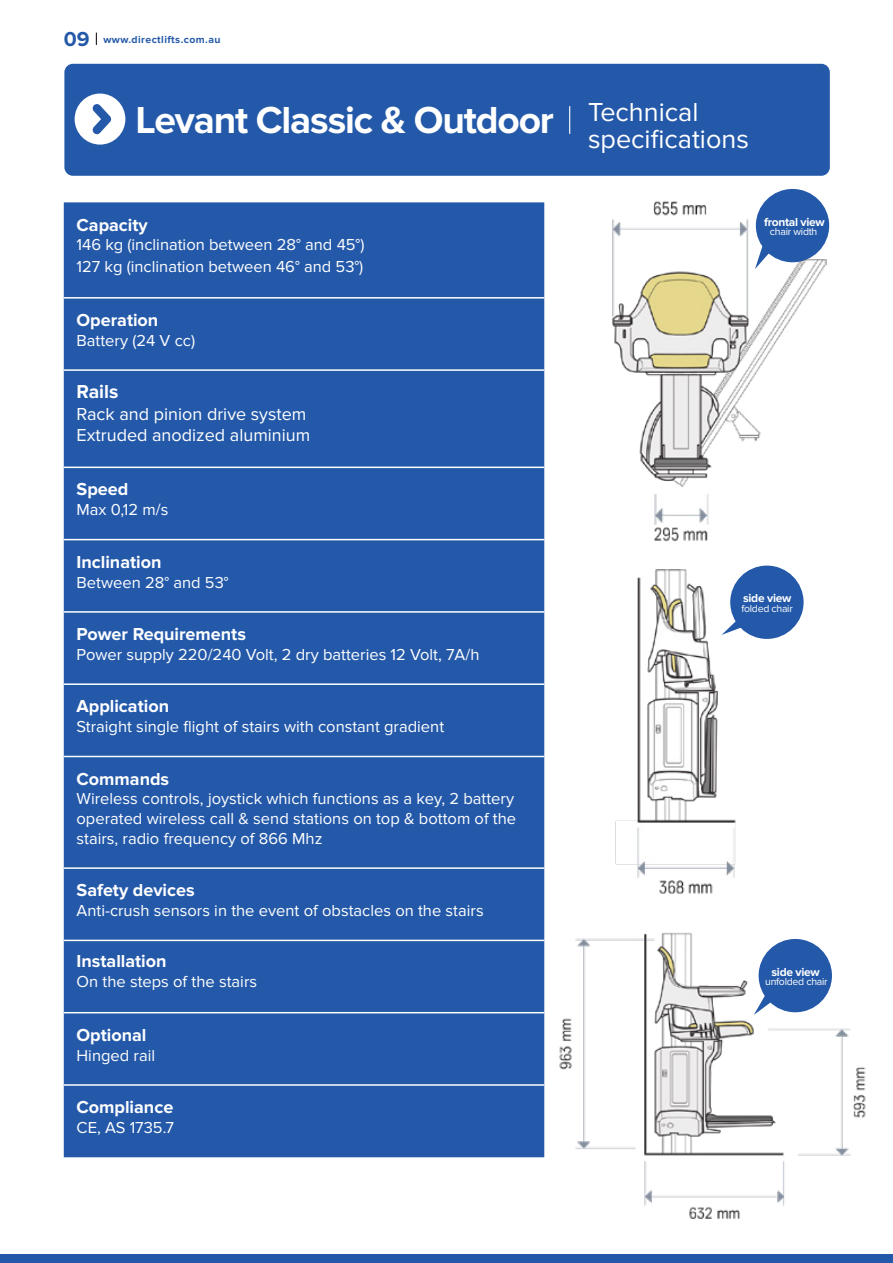
<style>
.page{position:relative;width:893px;height:1263px;background:#fff}
.page>*{position:absolute;margin:0;border:0;box-sizing:border-box;transform-origin:0 0}
.t1{font:700 39px "Proxima Nova";letter-spacing:-.03em;color:#fff}
.t2{font:27px/27px "Proxima Nova";color:#fff}
.t3{font:700 19.5px "Proxima Nova";color:#fff}
.t4{font:700 18px "Proxima Nova";color:#fff}
.t5{font:18px/21.6px "Proxima Nova";color:#fff}
.t6{font:16.5px/19.8px "Proxima Nova";color:#fff}
.t7{font:700 12px "Proxima Nova";letter-spacing:-.025em;color:#fff}
.t8{font:10.5px "Proxima Nova";letter-spacing:-.025em;color:#fff}
.t9{font:700 10.5px "Proxima Nova";letter-spacing:.04em;color:#2459a9}
.s1{font-size:21px}
</style>
<div class="page">
<div style="left:64px;top:64px;width:766px;height:112px;background:#2459a9;border-radius:9px"></div>
<img style="left:612px;top:197px;width:214px;height:344px">
<img style="left:615px;top:565px;width:183px;height:328px">
<div style="left:64px;top:202px;width:480px;height:955px;background:#2459a9"></div>
<hr style="left:64px;top:297px;width:480px;height:2px;background:#fff">
<hr style="left:64px;top:369px;width:480px;height:2px;background:#fff">
<hr style="left:64px;top:467px;width:480px;height:1px;background:#fff">
<hr style="left:64px;top:539px;width:480px;height:1px;background:#fff">
<hr style="left:64px;top:611px;width:480px;height:2px;background:#fff">
<hr style="left:64px;top:683px;width:480px;height:2px;background:#fff">
<hr style="left:64px;top:756px;width:480px;height:1px;background:#fff">
<hr style="left:64px;top:867px;width:480px;height:2px;background:#fff">
<hr style="left:64px;top:940px;width:480px;height:1px;background:#fff">
<hr style="left:64px;top:1012px;width:480px;height:1px;background:#fff">
<hr style="left:64px;top:1084px;width:480px;height:2px;background:#fff">
<img style="left:559px;top:932px;width:307px;height:287px">
<svg style="left:569px;top:106px;width:1px;height:28px"></svg>
<div style="left:75px;top:94px;width:50px;height:51px;background:#fff;border-radius:50%"></div>
<svg style="left:92px;top:104px;width:19px;height:31px"></svg>
<div style="left:756px;top:189px;width:73px;height:73px;background:#2459a9;border-radius:50%"></div>
<svg style="left:755px;top:227px;width:36px;height:42px"></svg>
<div style="left:730px;top:566px;width:74px;height:73px;background:#2459a9;border-radius:50%"></div>
<svg style="left:722px;top:604px;width:28px;height:31px"></svg>
<div style="left:759px;top:939px;width:73px;height:73px;background:#2459a9;border-radius:50%"></div>
<svg style="left:754px;top:977px;width:43px;height:38px"></svg>
<svg style="left:96px;top:33px;width:1px;height:12px"></svg>
<div style="left:0;top:1254px;width:893px;height:9px;background:#2459a9"></div>
<p class="t9" style="left:64px;top:33px;width:158px"><span class="s1">09</span> www.directlifts.com.au</p>
<h1 class="t1" style="left:136px;top:97px;width:420px">Levant Classic &amp; Outdoor</h1>
<p class="t4" style="left:77px;top:214px;width:73px">Capacity</p>
<p class="t6" style="left:77px;top:234px;width:289px;line-height:21.6px">146 kg (inclination between 28° and 45°)<br>127 kg (inclination between 46° and 53°)</p>
<p class="t4" style="left:77px;top:310px;width:83px">Operation</p>
<p class="t6" style="left:77px;top:331px;width:120px">Battery (24 V cc)</p>
<p class="t3" style="left:77px;top:380px;width:43px">Rails</p>
<p class="t5" style="left:77px;top:403px;width:235px">Rack and pinion drive system<br>Extruded anodized aluminium</p>
<p class="t4" style="left:77px;top:479px;width:53px">Speed</p>
<p class="t6" style="left:77px;top:500px;width:93px">Max 0,12 m/s</p>
<p class="t4" style="left:77px;top:551px;width:87px">Inclination</p>
<p class="t6" style="left:77px;top:572px;width:154px">Between 28° and 53°</p>
<p class="t4" style="left:77px;top:624px;width:171px">Power Requirements</p>
<p class="t6" style="left:77px;top:645px;width:404px">Power supply 220/240 Volt, 2 dry batteries 12 Volt, 7A/h</p>
<p class="t4" style="left:77px;top:696px;width:94px">Application</p>
<p class="t6" style="left:77px;top:717px;width:369px">Straight single flight of stairs with constant gradient</p>
<p class="t4" style="left:77px;top:768px;width:94px">Commands</p>
<p class="t6" style="left:77px;top:789px;width:441px">Wireless controls, joystick which functions as a key, 2 battery operated wireless call &amp; send stations on top &amp; bottom of the stairs, radio frequency of 866 Mhz</p>
<p class="t4" style="left:77px;top:880px;width:120px">Safety devices</p>
<p class="t6" style="left:77px;top:901px;width:409px">Anti-crush sensors in the event of obstacles on the stairs</p>
<p class="t4" style="left:77px;top:951px;width:92px">Installation</p>
<p class="t6" style="left:77px;top:972px;width:182px">On the steps of the stairs</p>
<p class="t4" style="left:77px;top:1024px;width:71px">Optional</p>
<p class="t6" style="left:77px;top:1045px;width:80px">Hinged rail</p>
<p class="t4" style="left:77px;top:1097px;width:98px">Compliance</p>
<p class="t6" style="left:77px;top:1118px;width:99px">CE, AS 1735.7</p>
<h2 class="t2" style="left:588px;top:99px;width:162px">Technical specifications</h2>
<p class="t7" style="left:764px;top:215px;width:62px">frontal view</p>
<p class="t8" style="left:770px;top:225px;width:49px">chair width</p>
<p class="t7" style="left:743px;top:591px;width:50px">side view</p>
<p class="t8" style="left:741px;top:602px;width:53px">folded chair</p>
<p class="t7" style="left:771px;top:965px;width:50px">side view</p>
<p class="t8" style="left:765px;top:975px;width:64px">unfolded chair</p>
</div>
